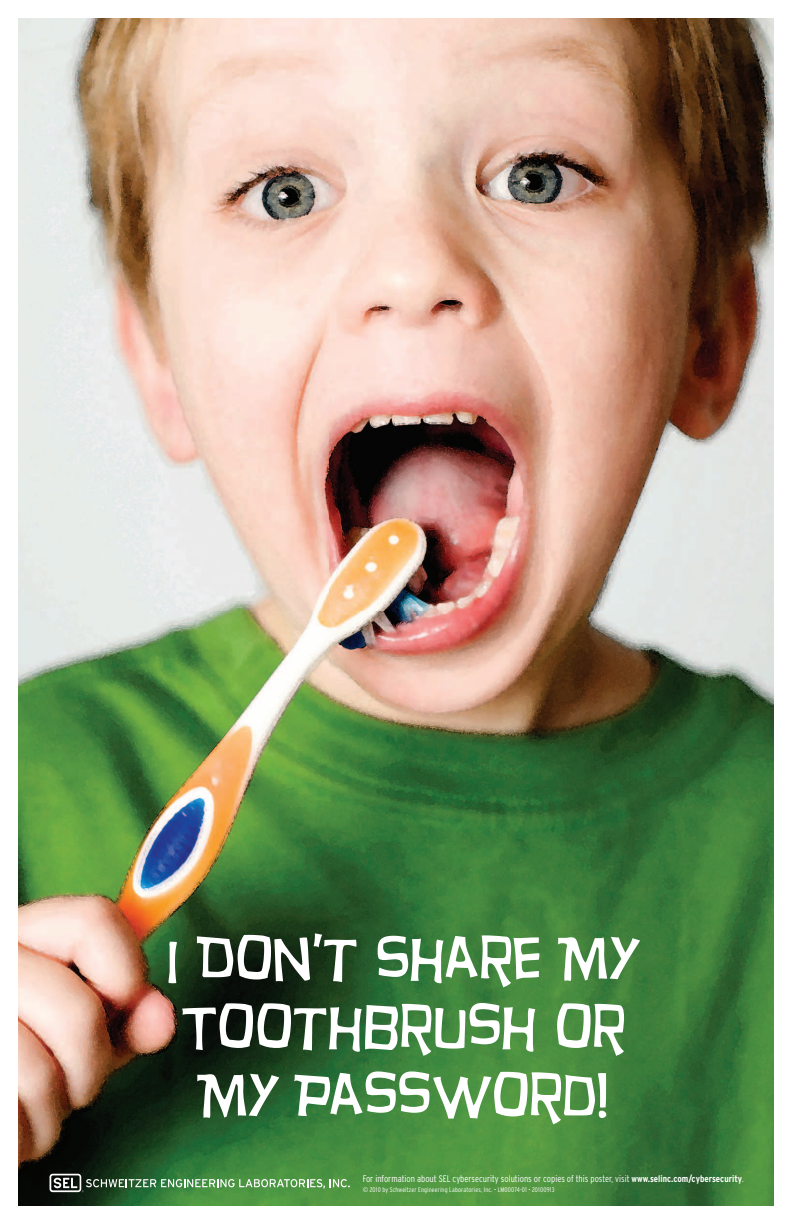
<style>
.page{position:relative;width:792px;height:1224px;background:#fff}
.page>*{position:absolute;margin:0;border:0;box-sizing:border-box;transform-origin:0 0}
.t1{font:57.1px/68.5px "Hurry Up";letter-spacing:.015em;color:#fff}
.t2{font:300 condensed 9.5px "Interstate";color:#fff}
.t3{font:300 condensed 6.7px "Interstate";letter-spacing:.02em;color:#fff}
.s1{font-weight:700}
.s2{font-stretch:normal}
</style>
<div class="page">
<img style="left:18px;top:18px;width:756px;height:1188px">
<svg style="left:50px;top:1174px;width:300px;height:18px;background:#5c8d5b"></svg>
<h1 class="t1" style="left:166px;top:924px;width:475px">I DON’T SHARE MY<br>TOOTHBRUSH OR<br>MY PASSWORD!</h1>
<p class="t2" style="left:363px;top:1173px;width:383px">For information about SEL cybersecurity solutions or copies of this poster, visit <span class="s1">www.selinc.com/cybersecurity</span>.</p>
<p class="t3" style="left:363px;top:1186px;width:193px"><span class="s2">©</span> 2010 by Schweitzer Engineering Laboratories, Inc. • LM00074-01 • 20100913</p>
</div>
